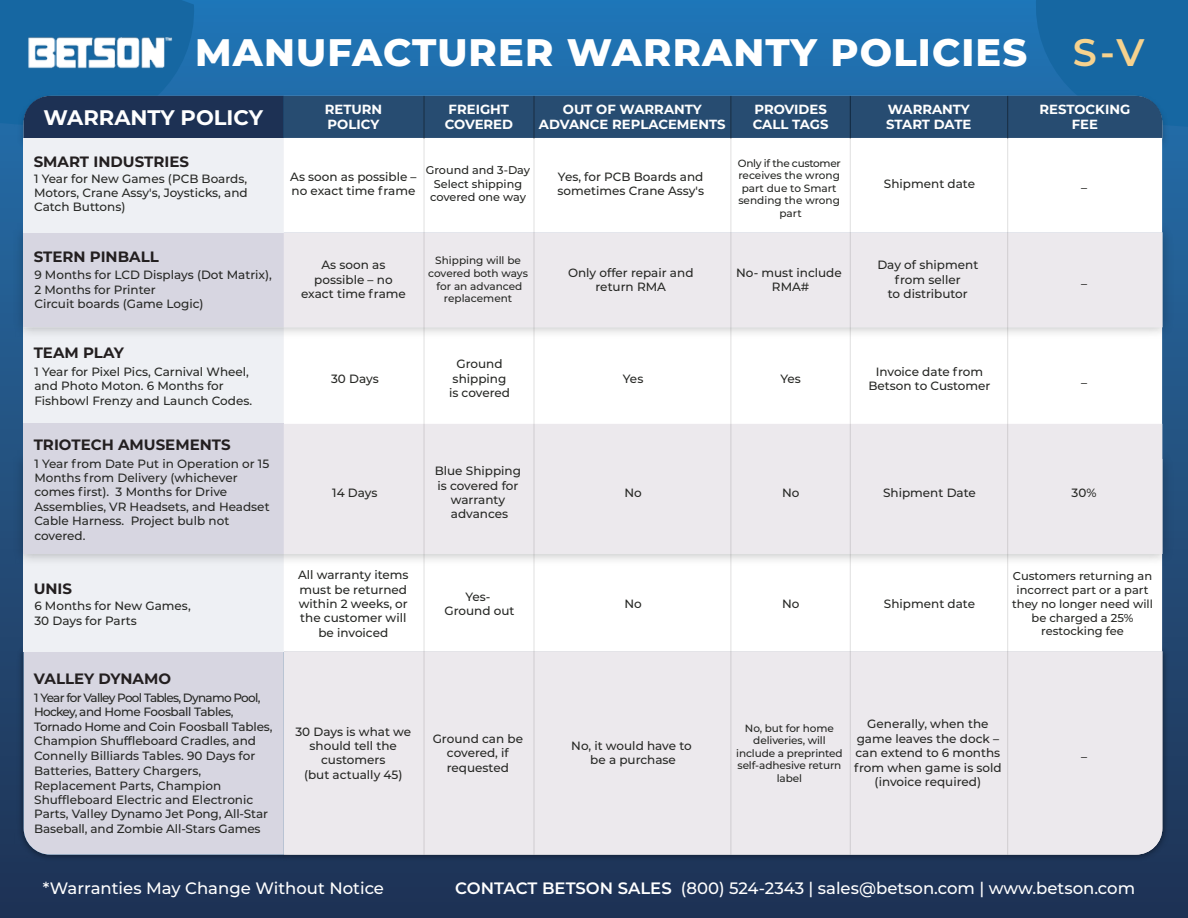
<style>
.page{position:relative;width:1188px;height:918px;background:#fff}
.page>*{position:absolute;margin:0;border:0;box-sizing:border-box;transform-origin:0 0}
.t1{font:800 38.4px "Montserrat";letter-spacing:.03em;color:#fff}
.t2{font:700 21.15px "Montserrat";color:#fff}
.t3{font:500 16.5px "Montserrat";color:#fff}
.t4{font:700 15px "Montserrat";color:#231f20}
.t5{font:700 13.2px/15.9px "Montserrat";color:#fff}
.t6{font:500 12px/14.4px "Montserrat";color:#262724;text-align:center}
.t7{font:500 11.4px/13.8px "Montserrat";color:#262724;text-align:center}
.t8{font:500 11.25px/13.5px "Montserrat";color:#262724;text-align:center}
.t9{font:500 10.5px/12.6px "Montserrat";letter-spacing:-.01em;color:#262724;text-align:center}
.s1{font-weight:600;color:#f6d28e}
.s2{font-weight:600}
</style>
<div class="page">
<div style="left:0;top:0;width:1188px;height:918px;background:linear-gradient(to bottom,#2474b3,#213252)"></div>
<img style="left:15px;top:91px;width:1156px;height:60px">
<div style="left:424px;top:96px;width:110px;height:43px;background:#274c71"></div>
<svg style="left:1008px;top:0;width:180px;height:139px;background:#1c6197"></svg>
<svg style="left:0;top:0;width:284px;height:139px;background:#2d6697"></svg>
<div style="left:284px;top:96px;width:140px;height:43px;background:#274c71"></div>
<div style="left:731px;top:96px;width:119px;height:43px;background:#274c71"></div>
<div style="left:534px;top:96px;width:197px;height:43px;background:#274c71"></div>
<div style="left:850px;top:96px;width:158px;height:43px;background:#274c71"></div>
<img style="left:293px;top:642px;width:878px;height:222px">
<img style="left:15px;top:642px;width:278px;height:222px">
<div style="left:24px;top:651px;width:260px;height:204px;background:#d7d6e1"></div>
<div style="left:284px;top:651px;width:878px;height:204px;background:#ece9ed"></div>
<div style="left:24px;top:554px;width:260px;height:97px;background:#eef0f4"></div>
<svg style="left:284px;top:569px;width:878px;height:82px"></svg>
<div style="left:24px;top:327px;width:260px;height:97px;background:#eef0f4"></div>
<svg style="left:284px;top:343px;width:878px;height:81px"></svg>
<img style="left:8px;top:217px;width:1170px;height:126px">
<img style="left:8px;top:443px;width:1170px;height:126px">
<div style="left:24px;top:232px;width:260px;height:95px;background:#d7d6e1"></div>
<div style="left:24px;top:138px;width:260px;height:94px;background:#eef0f4"></div>
<div style="left:284px;top:232px;width:878px;height:95px;background:#ece9ed"></div>
<div style="left:24px;top:424px;width:260px;height:130px;background:#d7d6e1"></div>
<svg style="left:284px;top:138px;width:878px;height:94px"></svg>
<div style="left:284px;top:424px;width:878px;height:130px;background:#ece9ed"></div>
<hr style="left:423px;top:96px;width:2px;height:43px;background:#231f20">
<hr style="left:533px;top:96px;width:2px;height:43px;background:#231f20">
<hr style="left:730px;top:96px;width:1px;height:43px;background:#231f20">
<hr style="left:850px;top:96px;width:1px;height:43px;background:#231f20">
<hr style="left:1007px;top:96px;width:1px;height:43px;background:#231f20">
<hr style="left:423px;top:137px;width:2px;height:718px;background:#231f20">
<hr style="left:533px;top:137px;width:2px;height:718px;background:#231f20">
<hr style="left:730px;top:137px;width:1px;height:718px;background:#231f20">
<hr style="left:850px;top:137px;width:1px;height:718px;background:#231f20">
<hr style="left:1007px;top:137px;width:1px;height:718px;background:#231f20">
<h1 class="t1" style="left:195px;top:30px;width:951px">MANUFACTURER WARRANTY POLICIES <span class="s1">S-V</span></h1>
<h2 class="t2" style="left:44px;top:109px;width:221px">WARRANTY POLICY</h2>
<p class="t5" style="left:325px;top:102px;width:59px">RETURN<br>POLICY</p>
<p class="t5" style="left:445px;top:102px;width:70px;text-align:center">FREIGHT<br>COVERED</p>
<p class="t5" style="left:539px;top:102px;width:188px;text-align:center">OUT OF WARRANTY<br>ADVANCE REPLACEMENTS</p>
<p class="t5" style="left:753px;top:102px;width:77px">PROVIDES<br>CALL TAGS</p>
<p class="t5" style="left:886px;top:102px;width:87px">WARRANTY<br>START DATE</p>
<p class="t5" style="left:1039px;top:102px;width:92px;text-align:center">RESTOCKING<br>FEE</p>
<p class="t4" style="left:34px;top:155px;width:157px">SMART INDUSTRIES</p>
<p class="t6" style="left:34px;top:172px;width:215px;text-align:justify">1 Year for New Games (PCB Boards, Motors, Crane Assy's, Joysticks, and Catch Buttons)</p>
<p class="t6" style="left:557px;top:169px;width:148px;text-align:left">Yes, for PCB Boards and sometimes Crane Assy's</p>
<p class="t6" style="left:290px;top:169px;width:128px;text-align:left">As soon as possible – no exact time frame</p>
<p class="t8" style="left:426px;top:164px;width:106px">Ground and 3-Day<br>Select shipping covered one way</p>
<p class="t9" style="left:738px;top:157px;width:104px">Only if the customer receives the wrong part due to Smart sending the wrong part</p>
<p class="t4" style="left:34px;top:251px;width:127px">STERN PINBALL</p>
<p class="t6" style="left:34px;top:268px;width:239px;text-align:left">9 Months for LCD Displays (Dot Matrix),<br>2 Months for Printer<br>Circuit boards (Game Logic)</p>
<p class="t4" style="left:34px;top:347px;width:92px">TEAM PLAY</p>
<p class="t6" style="left:34px;top:365px;width:219px;text-align:left">1 Year for Pixel Pics, Carnival Wheel, and Photo Moton. 6 Months for<br>Fishbowl Frenzy and Launch Codes.</p>
<p class="t4" style="left:34px;top:439px;width:198px">TRIOTECH AMUSEMENTS</p>
<p class="t6" style="left:34px;top:457px;width:237px;text-align:left">1 Year from Date Put in Operation or 15<br>Months from Delivery (whichever comes first). 3 Months for Drive<br>Assemblies, VR Headsets, and Headset<br>Cable Harness. Project bulb not covered.</p>
<p class="t6" style="left:301px;top:258px;width:106px">As soon as possible – no exact time frame</p>
<p class="t6" style="left:331px;top:372px;width:49px">30 Days</p>
<p class="t9" style="left:428px;top:255px;width:101px">Shipping will be covered both ways for an advanced replacement</p>
<p class="t6" style="left:449px;top:357px;width:62px">Ground shipping is covered</p>
<p class="t6" style="left:332px;top:486px;width:47px">14 Days</p>
<p class="t6" style="left:435px;top:464px;width:88px">Blue Shipping is covered for warranty advances</p>
<p class="t6" style="left:568px;top:266px;width:127px">Only offer repair and return RMA</p>
<p class="t6" style="left:736px;top:266px;width:107px">No- must include<br>RMA#</p>
<p class="t6" style="left:623px;top:372px;width:22px">Yes</p>
<p class="t6" style="left:781px;top:372px;width:22px">Yes</p>
<p class="t6" style="left:624px;top:486px;width:19px">No</p>
<p class="t6" style="left:782px;top:486px;width:19px">No</p>
<p class="t6" style="left:884px;top:177px;width:93px">Shipment date</p>
<p class="t6" style="left:877px;top:258px;width:102px">Day of shipment from seller<br>to distributor</p>
<p class="t6" style="left:869px;top:365px;width:123px">Invoice date from<br>Betson to Customer</p>
<p class="t6" style="left:1081px;top:177px;width:7px">_</p>
<p class="t6" style="left:1081px;top:273px;width:7px">_</p>
<p class="t6" style="left:1081px;top:372px;width:7px">_</p>
<p class="t6" style="left:883px;top:486px;width:94px">Shipment Date</p>
<p class="t6" style="left:1072px;top:486px;width:26px">30%</p>
<p class="t6" style="left:298px;top:568px;width:112px">All warranty items must be returned within 2 weeks, or the customer will be invoiced</p>
<p class="t4" style="left:34px;top:583px;width:40px">UNIS</p>
<p class="t6" style="left:34px;top:599px;width:158px;text-align:left">6 Months for New Games,<br>30 Days for Parts</p>
<p class="t6" style="left:624px;top:597px;width:19px">No</p>
<p class="t6" style="left:444px;top:590px;width:72px">Yes-<br>Ground out</p>
<p class="t4" style="left:34px;top:673px;width:139px">VALLEY DYNAMO</p>
<p class="t6" style="left:34px;top:691px;width:240px;text-align:left">1 Year for Valley Pool Tables, Dynamo Pool, Hockey, and Home Foosball Tables, Tornado Home and Coin Foosball Tables, Champion Shuffleboard Cradles, and Connelly Billiards Tables. 90 Days for Batteries, Battery Chargers, Replacement Parts, Champion Shuffleboard Electric and Electronic Parts, Valley Dynamo Jet Pong, All-Star Baseball, and Zombie All-Stars Games</p>
<p class="t6" style="left:295px;top:725px;width:117px">30 Days is what we should tell the customers<br>(but actually 45)</p>
<p class="t6" style="left:433px;top:732px;width:92px">Ground can be covered, if requested</p>
<p class="t6" style="left:571px;top:739px;width:122px">No, it would have to be a purchase</p>
<p class="t6" style="left:782px;top:597px;width:19px">No</p>
<p class="t6" style="left:884px;top:597px;width:93px">Shipment date</p>
<p class="t7" style="left:1012px;top:570px;width:142px">Customers returning an incorrect part or a part they no longer need will be charged a 25% restocking fee</p>
<p class="t9" style="left:736px;top:722px;width:108px">No, but for home deliveries, will include a preprinted self-adhesive return label</p>
<p class="t6" style="left:854px;top:717px;width:149px">Generally, when the game leaves the dock – can extend to 6 months from when game is sold (invoice required)</p>
<p class="t6" style="left:1081px;top:746px;width:7px">_</p>
<h3 class="t3" style="left:43px;top:880px;width:343px">*Warranties May Change Without Notice</h3>
<h3 class="t3" style="left:455px;top:880px;width:681px"><span class="s2">CONTACT BETSON SALES</span> (800) 524-2343 | sales@betson.com | www.betson.com</h3>
</div>
